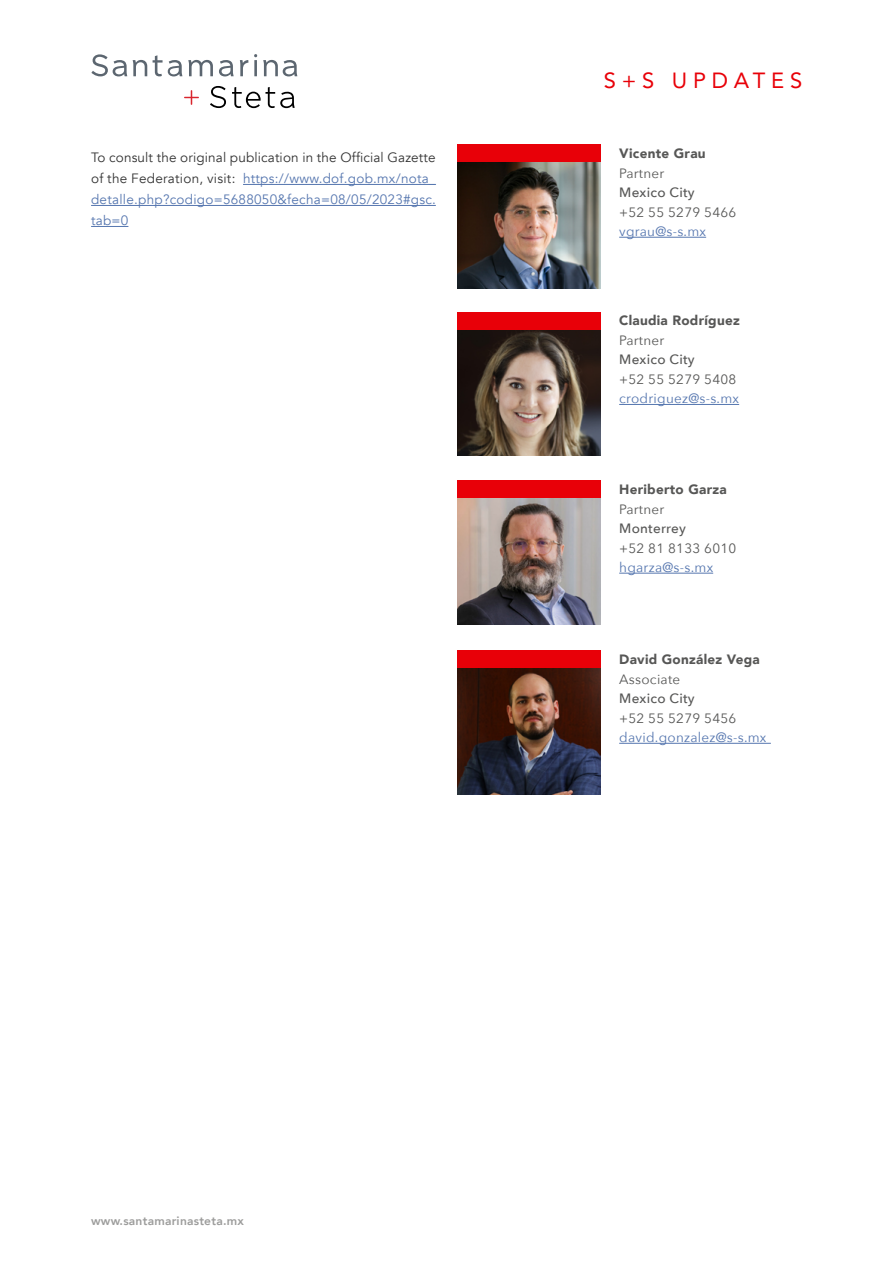
<style>
.page{position:relative;width:893px;height:1264px;background:#fff}
.page>*{position:absolute;margin:0;border:0;box-sizing:border-box;transform-origin:0 0}
.t1{font:21.9px "Avenir";letter-spacing:.26em;color:#e80008}
.t2{font:13.5px/21px "Avenir";letter-spacing:.02em;color:#5576af;text-align:justify}
.t3{font:13.5px "Avenir Next";letter-spacing:.02em;color:#575756}
.t4{font:13.5px "Avenir Next";letter-spacing:.02em;color:#5576af}
.t5{font:900 13.5px "Avenir";letter-spacing:.02em;color:#575756}
.t6{font:500 13.5px "Avenir Next";letter-spacing:.02em;color:#575756}
.t7{font:800 12px "Avenir";letter-spacing:.02em;color:#9d9d9c}
.s1{color:#333}
</style>
<div class="page">
<svg style="left:184px;top:90px;width:15px;height:15px"></svg>
<svg style="left:188px;top:60px;width:25px;height:16px"></svg>
<svg style="left:240px;top:60px;width:8px;height:16px"></svg>
<svg style="left:133px;top:55px;width:29px;height:21px"></svg>
<hr style="left:254px;top:60px;width:3px;height:16px;background:#5c6670">
<svg style="left:91px;top:54px;width:36px;height:22px"></svg>
<svg style="left:168px;top:60px;width:14px;height:16px"></svg>
<svg style="left:219px;top:60px;width:15px;height:16px"></svg>
<svg style="left:263px;top:60px;width:34px;height:16px"></svg>
<svg style="left:210px;top:86px;width:16px;height:22px"></svg>
<svg style="left:232px;top:87px;width:63px;height:21px"></svg>
<hr style="left:243px;top:184px;width:193px;height:1px;background:#5576af">
<hr style="left:91px;top:205px;width:345px;height:1px;background:#5576af">
<hr style="left:91px;top:226px;width:37px;height:1px;background:#5576af">
<img style="left:457px;top:162px;width:143px;height:127px">
<hr style="left:619px;top:237px;width:87px;height:1px;background:#5576af">
<div style="left:457px;top:145px;width:143px;height:17px;background:#e80008"></div>
<img style="left:457px;top:668px;width:143px;height:126px">
<hr style="left:619px;top:743px;width:152px;height:1px;background:#5576af">
<div style="left:457px;top:650px;width:143px;height:18px;background:#e80008"></div>
<img style="left:457px;top:329px;width:143px;height:127px">
<hr style="left:619px;top:404px;width:120px;height:1px;background:#5576af">
<div style="left:457px;top:312px;width:143px;height:17px;background:#e80008"></div>
<img style="left:457px;top:498px;width:143px;height:126px">
<hr style="left:619px;top:572px;width:94px;height:1px;background:#5576af">
<div style="left:457px;top:480px;width:143px;height:18px;background:#e80008"></div>
<h1 class="t1" style="left:604px;top:62px;width:200px">S+S UPDATES</h1>
<p class="t2" style="left:91px;top:147px;width:346px"><span class="s1">To consult the original publication in the Official Gazette of the Federation, visit:</span> https://www.dof.gob.mx/nota_ detalle.php?codigo=5688050&amp;fecha=08/05/2023#gsc. tab=0</p>
<p class="t5" style="left:619px;top:142px;width:88px">Vicente Grau</p>
<p class="t3" style="left:619px;top:161px;width:47px">Partner</p>
<p class="t6" style="left:619px;top:181px;width:77px">Mexico City</p>
<p class="t3" style="left:619px;top:200px;width:119px">+52 55 5279 5466</p>
<p class="t4" style="left:619px;top:220px;width:88px">vgrau@s-s.mx</p>
<p class="t5" style="left:619px;top:309px;width:122px">Claudia Rodríguez</p>
<p class="t3" style="left:619px;top:329px;width:47px">Partner</p>
<p class="t6" style="left:619px;top:348px;width:77px">Mexico City</p>
<p class="t3" style="left:619px;top:368px;width:119px">+52 55 5279 5408</p>
<p class="t4" style="left:619px;top:387px;width:121px">crodriguez@s-s.mx</p>
<p class="t5" style="left:619px;top:478px;width:109px">Heriberto Garza</p>
<p class="t3" style="left:619px;top:497px;width:47px">Partner</p>
<p class="t6" style="left:619px;top:517px;width:68px">Monterrey</p>
<p class="t3" style="left:619px;top:536px;width:119px">+52 81 8133 6010</p>
<p class="t4" style="left:619px;top:556px;width:95px">hgarza@s-s.mx</p>
<p class="t7" style="left:91px;top:1210px;width:154px">www.santamarinasteta.mx</p>
<p class="t5" style="left:619px;top:648px;width:142px">David González Vega</p>
<p class="t3" style="left:619px;top:667px;width:63px">Associate</p>
<p class="t6" style="left:619px;top:687px;width:77px">Mexico City</p>
<p class="t3" style="left:619px;top:706px;width:119px">+52 55 5279 5456</p>
<p class="t4" style="left:619px;top:726px;width:149px">david.gonzalez@s-s.mx</p>
</div>
